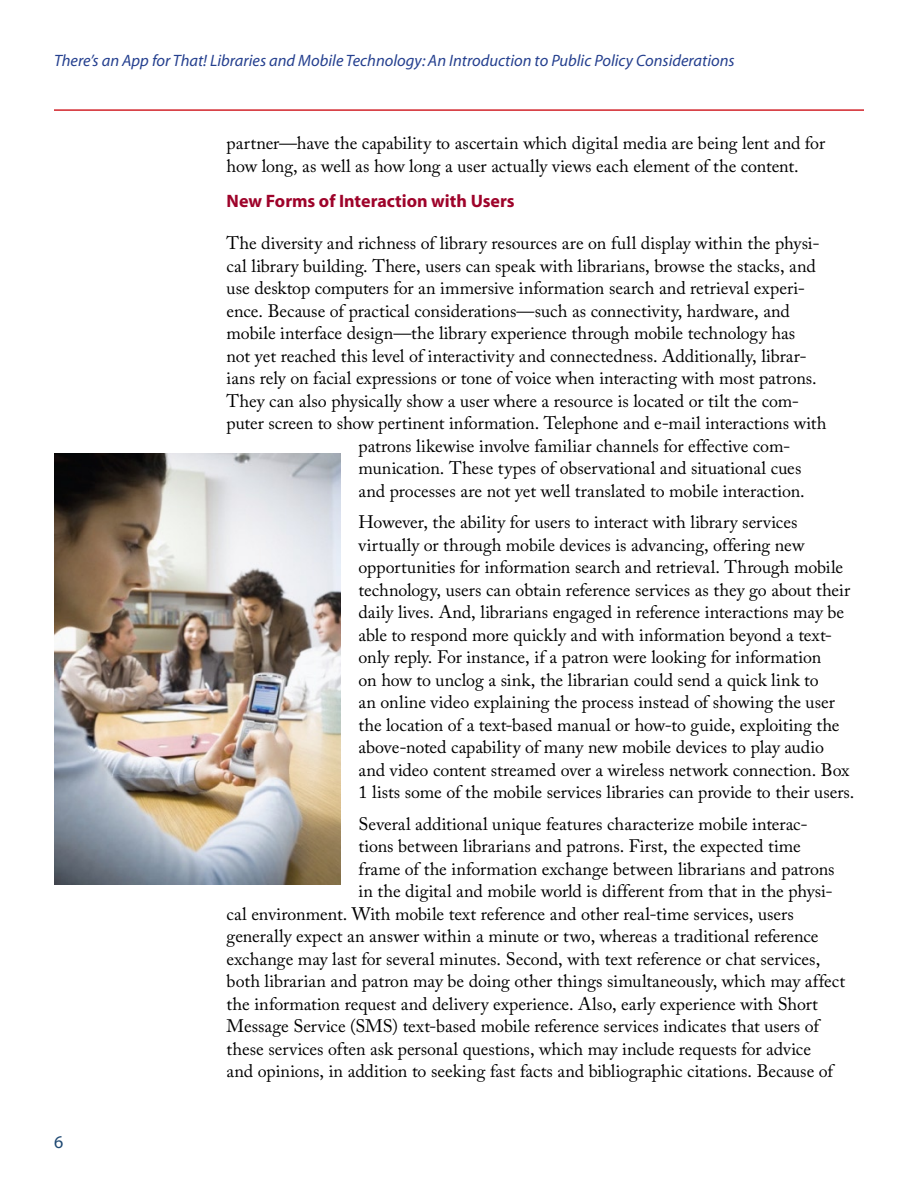
<style>
.page{position:relative;width:918px;height:1188px;background:#fff}
.page>*{position:absolute;margin:0;border:0;box-sizing:border-box;transform-origin:0 0}
.t1{font:18px/22.5px "Adobe Caslon Pro";letter-spacing:-.005em;color:#000}
.t2{font:700 18px "Myriad";color:#9e032a}
.t3{font:18px "Myriad";color:#1e4872}
.t4{font:italic 16.5px "Myriad";color:#25408f}
</style>
<div class="page">
<hr style="left:54px;top:109px;width:810px;height:2px;background:#d2232a">
<img style="left:54px;top:453px;width:286px;height:432px">
<p class="t4" style="left:54px;top:53px;width:682px">There’s an App for That! Libraries and Mobile Technology: An Introduction to Public Policy Considerations</p>
<p class="t3" style="left:54px;top:1133px;width:11px">6</p>
<p class="t1" style="left:227px;top:132px;width:600px">partner—have the capability to ascertain which digital media are being lent and for how long, as well as how long a user actually views each element of the content.</p>
<p class="t2" style="left:227px;top:192px;width:290px">New Forms of Interaction with Users</p>
<p class="t1" style="left:227px;top:232px;width:595px">The diversity and richness of library resources are on full display within the physi-</p>
<p class="t1" style="left:227px;top:254px;width:591px">cal library building. There, users can speak with librarians, browse the stacks, and</p>
<p class="t1" style="left:227px;top:277px;width:580px">use desktop computers for an immersive information search and retrieval experi-</p>
<p class="t1" style="left:227px;top:299px;width:565px">ence. Because of practical considerations—such as connectivity, hardware, and</p>
<p class="t1" style="left:227px;top:322px;width:570px">mobile interface design—the library experience through mobile technology has</p>
<p class="t1" style="left:227px;top:344px;width:582px">not yet reached this level of interactivity and connectedness. Additionally, librar-</p>
<p class="t1" style="left:227px;top:367px;width:592px">ians rely on facial expressions or tone of voice when interacting with most patrons.</p>
<p class="t1" style="left:227px;top:389px;width:574px">They can also physically show a user where a resource is located or tilt the com-</p>
<p class="t1" style="left:227px;top:412px;width:601px">puter screen to show pertinent information. Telephone and e-mail interactions with</p>
<p class="t1" style="left:359px;top:434px;width:434px">patrons likewise involve familiar channels for effective com-</p>
<p class="t1" style="left:359px;top:457px;width:444px">munication. These types of observational and situational cues</p>
<p class="t1" style="left:359px;top:479px;width:448px">and processes are not yet well translated to mobile interaction.</p>
<p class="t1" style="left:359px;top:511px;width:498px">However, the ability for users to interact with library services virtually or through mobile devices is advancing, offering new opportunities for information search and retrieval. Through mobile technology, users can obtain reference services as they go about their daily lives. And, librarians engaged in reference interactions may be able to respond more quickly and with information beyond a text&shy;only reply. For instance, if a patron were looking for information<br>on how to unclog a sink, the librarian could send a quick link to<br>an online video explaining the process instead of showing the user the location of a text-based manual or how-to guide, exploiting the above-noted capability of many new mobile devices to play audio and video content streamed over a wireless network connection. Box 1 lists some of the mobile services libraries can provide to their users.</p>
<p class="t1" style="left:359px;top:812px;width:451px">Several additional unique features characterize mobile interac-</p>
<p class="t1" style="left:359px;top:835px;width:444px">tions between librarians and patrons. First, the expected time</p>
<p class="t1" style="left:359px;top:857px;width:478px">frame of the information exchange between librarians and patrons</p>
<p class="t1" style="left:359px;top:880px;width:476px">in the digital and mobile world is different from that in the physi-</p>
<p class="t1" style="left:227px;top:902px;width:569px">cal environment. With mobile text reference and other real-time services, users</p>
<p class="t1" style="left:227px;top:925px;width:593px">generally expect an answer within a minute or two, whereas a traditional reference</p>
<p class="t1" style="left:227px;top:947px;width:595px">exchange may last for several minutes. Second, with text reference or chat services,</p>
<p class="t1" style="left:227px;top:970px;width:620px">both librarian and patron may be doing other things simultaneously, which may affect</p>
<p class="t1" style="left:227px;top:992px;width:593px">the information request and delivery experience. Also, early experience with Short</p>
<p class="t1" style="left:227px;top:1015px;width:594px">Message Service (SMS) text-based mobile reference services indicates that users of</p>
<p class="t1" style="left:227px;top:1037px;width:586px">these services often ask personal questions, which may include requests for advice</p>
<p class="t1" style="left:227px;top:1060px;width:608px">and opinions, in addition to seeking fast facts and bibliographic citations. Because of</p>
</div>
